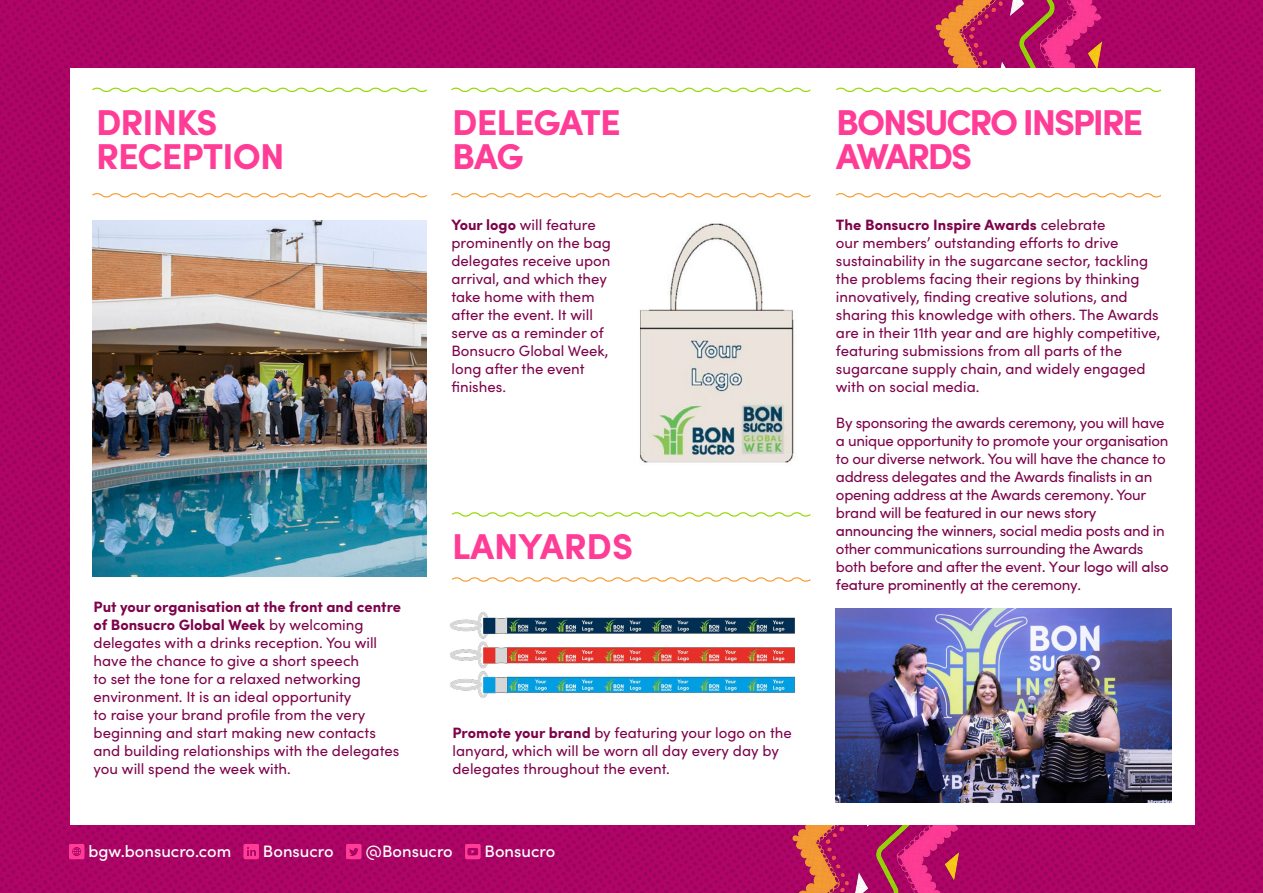
<style>
.page{position:relative;width:1263px;height:893px;background:#fff}
.page>*{position:absolute;margin:0;border:0;box-sizing:border-box;transform-origin:0 0}
.t1{font:700 36px/34.5px "Sofia Pro";letter-spacing:-.035em;color:#ff3c96}
.t2{font:700 36px/34.5px "Sofia Pro";letter-spacing:-.06em;color:#ff3c96}
.t3{font:700 36px "Sofia Pro";color:#ff3c96}
.t4{font:500 16.65px "Sofia Pro";color:#fff}
.t5{font:15px/18px "Sofia Pro";color:#7d034a}
.t6{font:15px/18px "Sofia Pro";letter-spacing:-.02em;color:#7d034a}
.s1{font-weight:700}
</style>
<div class="page">
<img style="left:0;top:0;width:1263px;height:893px">
<img style="left:756px;top:0;width:356px;height:893px">
<div style="left:71px;top:68px;width:1124px;height:757px;background:#fff"></div>
<svg style="left:92px;top:193px;width:335px;height:5px"></svg>
<svg style="left:836px;top:193px;width:326px;height:5px"></svg>
<svg style="left:451px;top:193px;width:360px;height:5px"></svg>
<svg style="left:452px;top:577px;width:359px;height:5px"></svg>
<svg style="left:92px;top:87px;width:335px;height:5px"></svg>
<svg style="left:836px;top:87px;width:326px;height:5px"></svg>
<svg style="left:451px;top:87px;width:360px;height:5px"></svg>
<svg style="left:452px;top:512px;width:359px;height:5px"></svg>
<img style="left:450px;top:612px;width:345px;height:86px">
<img style="left:640px;top:224px;width:154px;height:239px">
<img style="left:92px;top:220px;width:335px;height:356px">
<img style="left:836px;top:608px;width:335px;height:194px">
<svg style="left:69px;top:844px;width:15px;height:15px"></svg>
<svg style="left:244px;top:844px;width:15px;height:15px"></svg>
<svg style="left:346px;top:844px;width:15px;height:15px"></svg>
<svg style="left:465px;top:844px;width:15px;height:15px"></svg>
<h1 class="t1" style="left:96px;top:102px;width:190px">DRINKS<br>RECEPTION</h1>
<h1 class="t2" style="left:836px;top:102px;width:308px">BONSUCRO INSPIRE<br>AWARDS</h1>
<h1 class="t1" style="left:452px;top:102px;width:170px">DELEGATE<br>BAG</h1>
<p class="t5" style="left:451px;top:215px;width:161px"><span class="s1">Your logo</span> will feature prominently on the bag delegates receive upon arrival, and which they take home with them after the event. It will serve as a reminder of<br>Bonsucro Global Week, long after the event finishes.</p>
<p class="t5" style="left:94px;top:597px;width:309px"><span class="s1">Put your organisation at the front and centre of Bonsucro Global Week</span> by welcoming delegates with a drinks reception. You will have the chance to give a short speech<br>to set the tone for a relaxed networking environment. It is an ideal opportunity<br>to raise your brand profile from the very beginning and start making new contacts and building relationships with the delegates you will spend the week with.</p>
<h1 class="t3" style="left:452px;top:519px;width:182px">LANYARDS</h1>
<p class="t5" style="left:452px;top:723px;width:341px"><span class="s1">Promote your brand</span> by featuring your logo on the lanyard, which will be worn all day every day by delegates throughout the event.</p>
<p class="t4" style="left:88px;top:839px;width:144px">bgw.bonsucro.com</p>
<p class="t4" style="left:263px;top:839px;width:72px">Bonsucro</p>
<p class="t4" style="left:365px;top:839px;width:89px">@Bonsucro</p>
<p class="t4" style="left:484px;top:839px;width:72px">Bonsucro</p>
<p class="t5" style="left:836px;top:215px;width:326px"><span class="s1">The Bonsucro Inspire Awards</span> celebrate<br>our members’ outstanding efforts to drive sustainability in the sugarcane sector, tackling the problems facing their regions by thinking innovatively, finding creative solutions, and sharing this knowledge with others. The Awards are in their 11th year and are highly competitive, featuring submissions from all parts of the sugarcane supply chain, and widely engaged with on social media.</p>
<p class="t6" style="left:836px;top:413px;width:334px">By sponsoring the awards ceremony, you will have a unique opportunity to promote your organisation to our diverse network. You will have the chance to address delegates and the Awards finalists in an opening address at the Awards ceremony. Your brand will be featured in our news story announcing the winners, social media posts and in other communications surrounding the Awards both before and after the event. Your logo will also feature prominently at the ceremony.</p>
</div>
